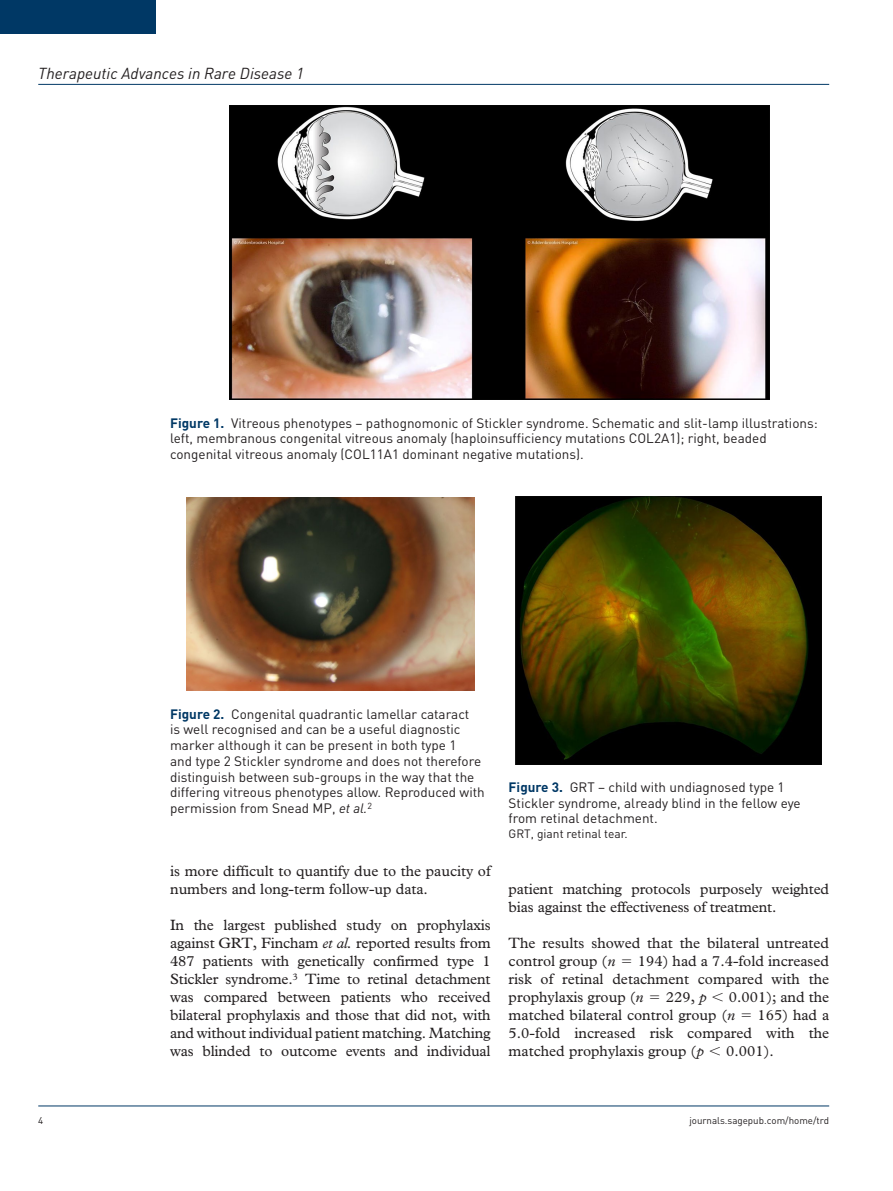
<style>
.page{position:relative;width:893px;height:1191px;background:#fff}
.page>*{position:absolute;margin:0;border:0;box-sizing:border-box;transform-origin:0 0}
.t1{font:italic 15.75px "DIN";color:#231f20}
.t2{font:15px/18px "Plantin Std";color:#231f20}
.t3{font:13.5px/15.8px "DIN";color:#231f20}
.t4{font:12px "DIN";color:#231f20}
.t5{font:9.75px "DIN";color:#231f20}
.s1{font-weight:700;color:#003865}
.s2{font-style:italic}
</style>
<div class="page">
<hr style="left:38px;top:1105px;width:791px;height:1px;background:#003865">
<div style="left:0;top:0;width:155px;height:34px;background:#003865"></div>
<hr style="left:38px;top:84px;width:791px;height:1px;background:#003865">
<img style="left:230px;top:106px;width:540px;height:294px">
<img style="left:186px;top:497px;width:288px;height:194px">
<img style="left:516px;top:497px;width:306px;height:267px">
<p class="t1" style="left:38px;top:63px;width:267px">Therapeutic Advances in Rare Disease 1</p>
<p class="t3" style="left:170px;top:415px;width:649px"><span class="s1">Figure 1.</span> Vitreous phenotypes – pathognomonic of Stickler syndrome. Schematic and slit-lamp illustrations: left, membranous congenital vitreous anomaly (haploinsufficiency mutations COL2A1); right, beaded congenital vitreous anomaly (COL11A1 dominant negative mutations).</p>
<p class="t3" style="left:170px;top:705px;width:316px"><span class="s1">Figure 2.</span> Congenital quadrantic lamellar cataract<br>is well recognised and can be a useful diagnostic marker although it can be present in both type 1<br>and type 2 Stickler syndrome and does not therefore distinguish between sub-groups in the way that the differing vitreous phenotypes allow. Reproduced with permission from Snead MP, <span class="s2">et al.</span><sup>2</sup></p>
<p class="t2" style="left:170px;top:862px;width:322px">is more difficult to quantify due to the paucity of numbers and long-term follow-up data.</p>
<p class="t2" style="left:170px;top:916px;width:322px;text-align:justify">In the largest published study on prophylaxis against GRT, Fincham <span class="s2">et al.</span> reported results from 487 patients with genetically confirmed type 1<br>Stickler syndrome.<sup>3</sup> Time to retinal detachment was compared between patients who received bilateral prophylaxis and those that did not, with and without individual patient matching. Matching was blinded to outcome events and individual</p>
<p class="t3" style="left:509px;top:779px;width:294px"><span class="s1">Figure 3.</span> GRT – child with undiagnosed type 1<br>Stickler syndrome, already blind in the fellow eye from retinal detachment.</p>
<p class="t4" style="left:509px;top:825px;width:121px">GRT, giant retinal tear.</p>
<p class="t2" style="left:509px;top:880px;width:322px">patient matching protocols purposely weighted bias against the effectiveness of treatment.</p>
<p class="t2" style="left:509px;top:934px;width:322px">The results showed that the bilateral untreated control group (<span class="s2">n</span></p>
<p class="t2" style="left:509px;top:952px;width:322px;text-align:justify;text-indent:129px">194) had a 7.4-fold increased risk of retinal detachment compared with the prophylaxis group (<span class="s2">n</span></p>
<p class="t2" style="left:509px;top:988px;width:322px;text-indent:220px">0.001); and the matched bilateral control group (<span class="s2">n</span></p>
<p class="t2" style="left:666px;top:988px;width:42px">229, <span class="s2">p</span></p>
<p class="t2" style="left:509px;top:1006px;width:322px;text-align:justify;text-indent:249px">165) had a 5.0-fold increased risk compared with the matched prophylaxis group (<span class="s2">p</span></p>
<p class="t2" style="left:726px;top:1042px;width:49px">0.001).</p>
<p class="t5" style="left:38px;top:1114px;width:7px">4</p>
<p class="t5" style="left:689px;top:1114px;width:141px">journals.sagepub.com/home/trd</p>
</div>
